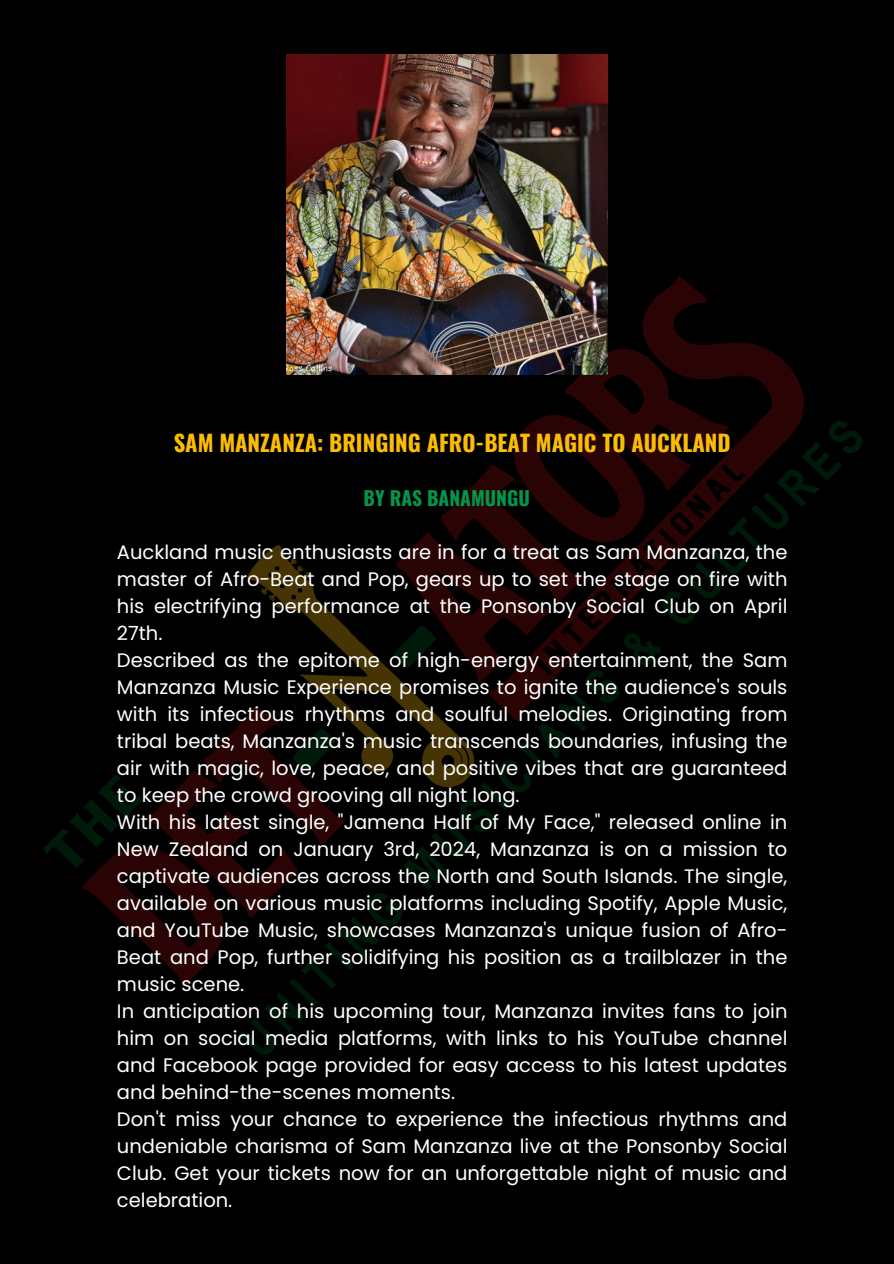
<style>
.page{position:relative;width:894px;height:1264px;background:#fff}
.page>*{position:absolute;margin:0;border:0;box-sizing:border-box;transform-origin:0 0}
.t1{font:700 22.5px "Oswald";color:#fbbc04}
.t2{font:19.5px/27px "Poppins";color:#fff;text-align:justify}
.t3{font:700 19.5px "Oswald";color:#04944b}
</style>
<div class="page">
<img style="left:0;top:0;width:893px;height:1263px">
<img style="left:286px;top:54px;width:321px;height:321px">
<p class="t1" style="left:174px;top:425px;width:558px">SAM MANZANZA: BRINGING AFRO-BEAT MAGIC TO AUCKLAND</p>
<p class="t3" style="left:363px;top:483px;width:168px">BY RAS BANAMUNGU</p>
<h1 class="t2" style="left:117px;top:538px;width:671px">Auckland music enthusiasts are in for a treat as Sam Manzanza, the master of Afro-Beat and Pop, gears up to set the stage on fire with his electrifying performance at the Ponsonby Social Club on April 27th.</h1>
<h2 class="t2" style="left:117px;top:646px;width:671px">Described as the epitome of high-energy entertainment, the Sam Manzanza Music Experience promises to ignite the audience's souls with its infectious rhythms and soulful melodies. Originating from tribal beats, Manzanza's music transcends boundaries, infusing the air with magic, love, peace, and positive vibes that are guaranteed to keep the crowd grooving all night long.</h2>
<p class="t2" style="left:117px;top:808px;width:671px">With his latest single, "Jamena Half of My Face," released online in New Zealand on January 3rd, 2024, Manzanza is on a mission to captivate audiences across the North and South Islands. The single, available on various music platforms including Spotify, Apple Music, and YouTube Music, showcases Manzanza's unique fusion of Afro-Beat and Pop, further solidifying his position as a trailblazer in the music scene.</p>
<p class="t2" style="left:117px;top:997px;width:671px">In anticipation of his upcoming tour, Manzanza invites fans to join him on social media platforms, with links to his YouTube channel and Facebook page provided for easy access to his latest updates and behind-the-scenes moments.</p>
<p class="t2" style="left:117px;top:1105px;width:671px">Don't miss your chance to experience the infectious rhythms and undeniable charisma of Sam Manzanza live at the Ponsonby Social Club. Get your tickets now for an unforgettable night of music and celebration.</p>
</div>
